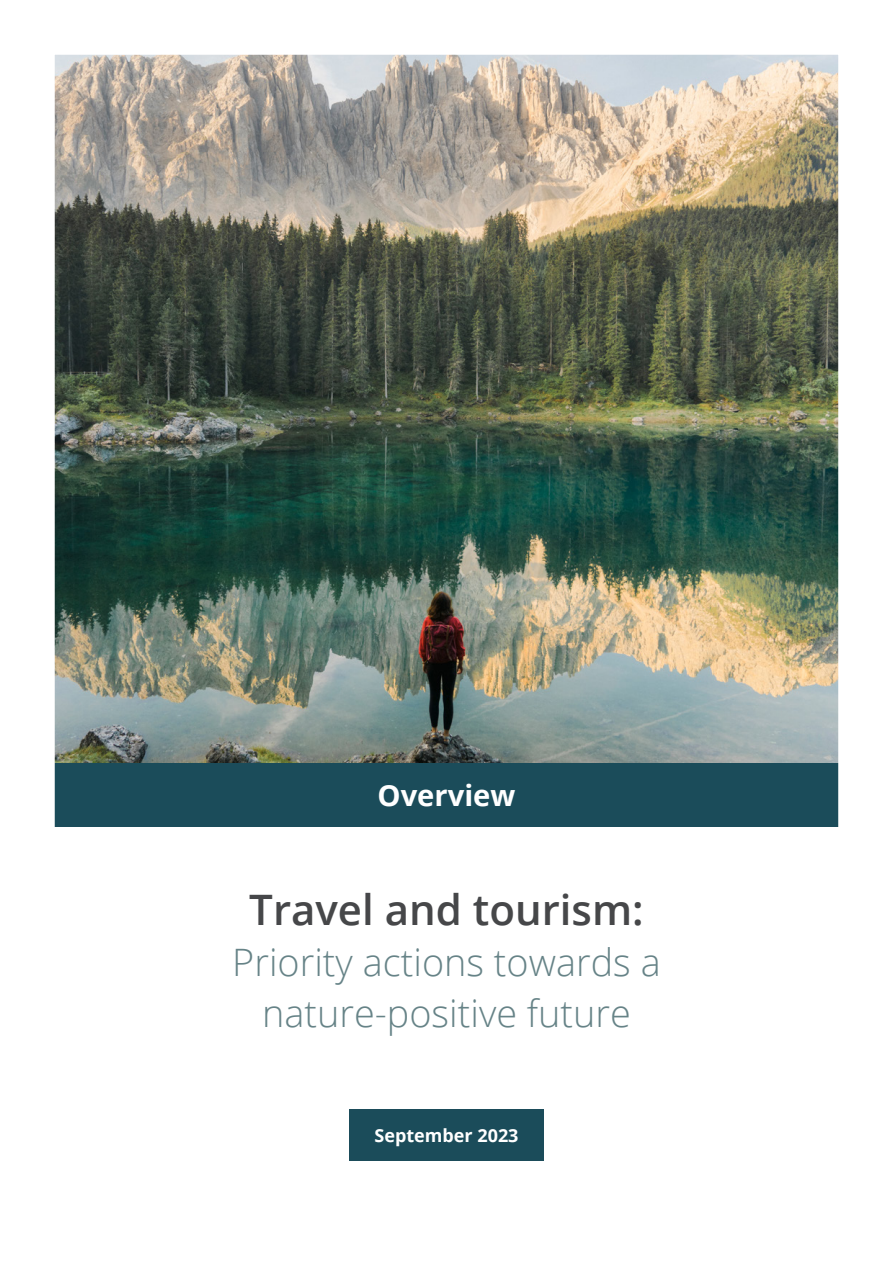
<style>
.page{position:relative;width:893px;height:1263px;background:#fff}
.page>*{position:absolute;margin:0;border:0;box-sizing:border-box;transform-origin:0 0}
.t1{font:600 42px "Open Sans";color:#464749}
.t2{font:300 37.8px/51px "Open Sans";color:#668387;text-align:center}
.t3{font:700 29.1px "Open Sans";color:#fff}
.t4{font:700 18px "Open Sans";color:#fff}
</style>
<div class="page">
<img style="left:54px;top:54px;width:785px;height:1107px">
<p class="t3" style="left:377px;top:775px;width:139px">Overview</p>
<p class="t1" style="left:249px;top:881px;width:396px">Travel and tourism:</p>
<p class="t2" style="left:232px;top:936px;width:430px">Priority actions towards a nature-positive future</p>
<p class="t4" style="left:374px;top:1123px;width:146px">September 2023</p>
</div>
